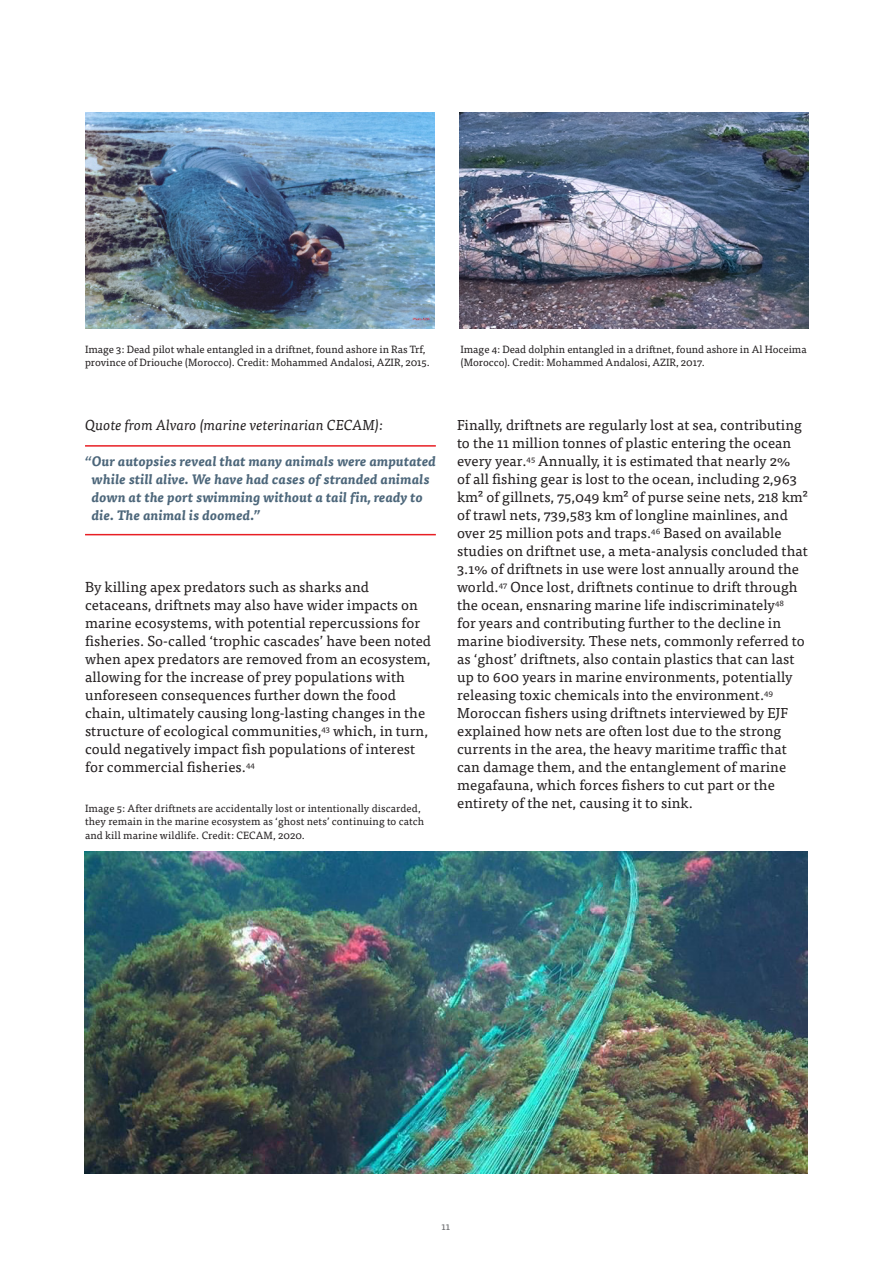
<style>
.page{position:relative;width:893px;height:1263px;background:#fff}
.page>*{position:absolute;margin:0;border:0;box-sizing:border-box;transform-origin:0 0}
.t1{font:14.4px/18px "Tisa Pro";letter-spacing:.005em;color:#231f20}
.t2{font:italic 14.4px "Tisa Pro";letter-spacing:.005em;color:#231f20}
.QUOTE{font:italic 700 13.5px/18px "Tisa Pro";letter-spacing:.02em;color:#4c667a}
.t3{font:10.5px/13.5px "Tisa Pro";color:#231f20}
.t4{font:10.5px "Tisa Pro";color:#6c6d70}
</style>
<div class="page">
<hr style="left:85px;top:534px;width:351px;height:1px;background:#e81e24">
<hr style="left:85px;top:445px;width:351px;height:2px;background:#e81e24">
<img style="left:85px;top:851px;width:723px;height:323px">
<img style="left:459px;top:112px;width:350px;height:217px">
<img style="left:85px;top:112px;width:350px;height:217px">
<p class="t3" style="left:85px;top:341px;width:346px">Image 3: Dead pilot whale entangled in a driftnet, found ashore in Ras Trf, province of Driouche (Morocco). Credit: Mohammed Andalosi, AZIR, 2015.</p>
<p class="t3" style="left:460px;top:341px;width:348px">Image 4: Dead dolphin entangled in a driftnet, found ashore in Al Hoceima (Morocco). Credit: Mohammed Andalosi, AZIR, 2017.</p>
<p class="t2" style="left:85px;top:415px;width:299px">Quote from Alvaro (marine veterinarian CECAM):</p>
<p class="QUOTE" style="left:92px;top:452px;width:345px;text-indent:-7px">“Our autopsies reveal that many animals were amputated while still alive. We have had cases of stranded animals down at the port swimming without a tail fin, ready to die. The animal is doomed.”</p>
<p class="t1" style="left:85px;top:577px;width:348px">By killing apex predators such as sharks and cetaceans, driftnets may also have wider impacts on marine ecosystems, with potential repercussions for fisheries. So-called ‘trophic cascades’ have been noted when apex predators are removed from an ecosystem, allowing for the increase of prey populations with unforeseen consequences further down the food chain, ultimately causing long-lasting changes in the structure of ecological communities,<sup>43</sup> which, in turn, could negatively impact fish populations of interest for commercial fisheries.<sup>44</sup></p>
<p class="t3" style="left:85px;top:800px;width:341px">Image 5: After driftnets are accidentally lost or intentionally discarded, they remain in the marine ecosystem as ‘ghost nets’ continuing to catch and kill marine wildlife. Credit: CECAM, 2020.</p>
<p class="t1" style="left:457px;top:415px;width:352px">Finally, driftnets are regularly lost at sea, contributing to the 11 million tonnes of plastic entering the ocean every year.<sup>45</sup> Annually, it is estimated that nearly 2%<br>of all fishing gear is lost to the ocean, including 2,963 km² of gillnets, 75,049 km² of purse seine nets, 218 km² of trawl nets, 739,583 km of longline mainlines, and over 25 million pots and traps.<sup>46</sup> Based on available studies on driftnet use, a meta-analysis concluded that 3.1% of driftnets in use were lost annually around the world.<sup>47</sup> Once lost, driftnets continue to drift through the ocean, ensnaring marine life indiscriminately<sup>48<br></sup>for years and contributing further to the decline in marine biodiversity. These nets, commonly referred to as ‘ghost’ driftnets, also contain plastics that can last up to 600 years in marine environments, potentially releasing toxic chemicals into the environment.<sup>49<br></sup>Moroccan fishers using driftnets interviewed by EJF explained how nets are often lost due to the strong currents in the area, the heavy maritime traffic that can damage them, and the entanglement of marine megafauna, which forces fishers to cut part or the entirety of the net, causing it to sink.</p>
<p class="t4" style="left:441px;top:1218px;width:10px">11</p>
</div>
